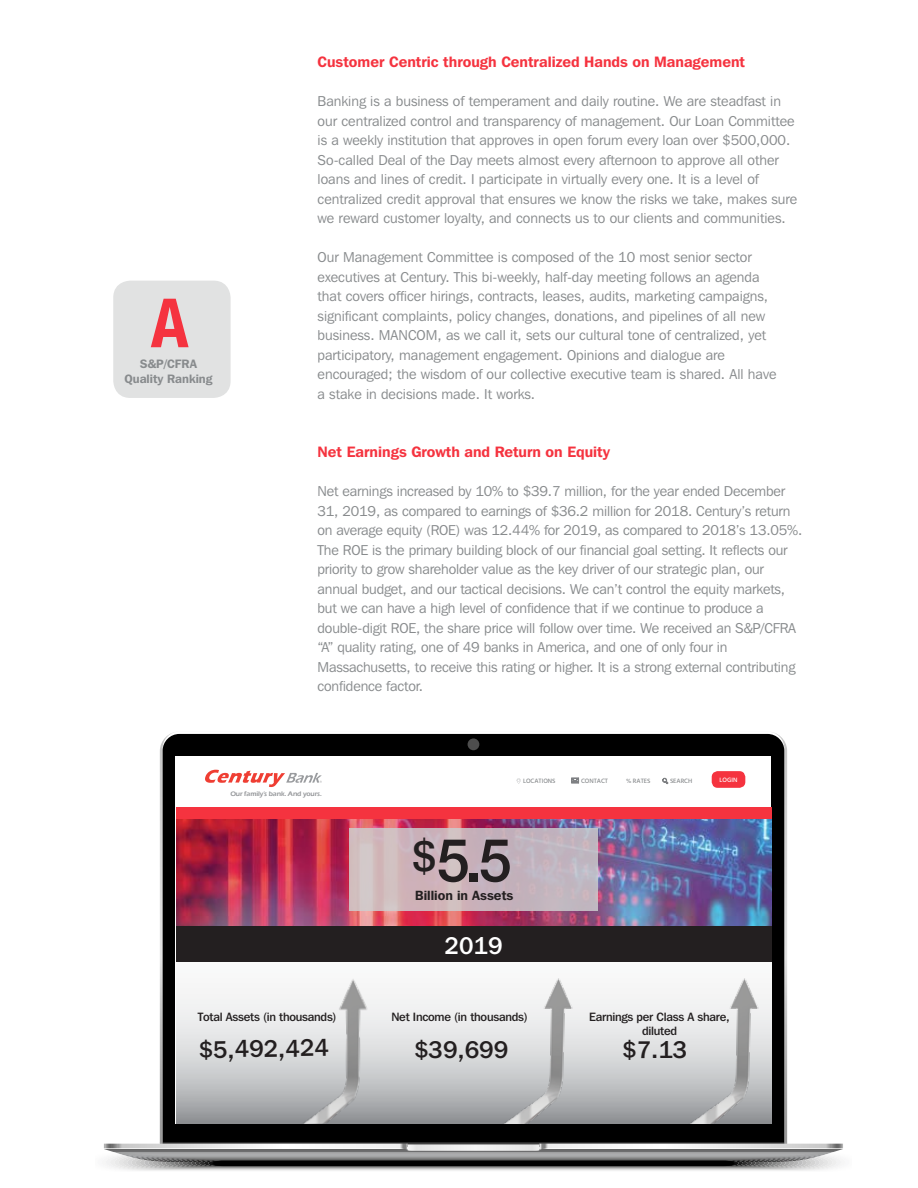
<style>
.page{position:relative;width:918px;height:1188px;background:#fff}
.page>*{position:absolute;margin:0;border:0;box-sizing:border-box;transform-origin:0 0}
.t1{font:700 condensed 67.95px "Helvetica Neue";color:#f5333f}
.t2{font:500 59.7px "Helvetica Neue";color:#231f20}
.t3{font:500 24px "Franklin Gothic IT Cby BT";color:#231f20}
.t4{font:500 24px "Franklin Gothic IT Cby BT";color:#fff}
.t5{font:600 15px "Franklin Gothic IT Cby BT";color:#f5333f}
.t6{font:14.25px/19.5px "Franklin Gothic IT Cby BT";color:#888b8d}
.t7{font:600 13.35px "Franklin Gothic IT Cby BT";color:#231f20}
.t8{font:600 12.15px/14.5px "Franklin Gothic IT Cby BT";color:#888b8d;text-align:center}
.t9{font:500 12px/14.4px "Franklin Gothic IT Cby BT";letter-spacing:-.02em;color:#231f20;text-align:center}
.t10{font:600 6.75px "Eras ITC";letter-spacing:-.01em;color:#939598}
.t11{font:500 6.45px "Hind";letter-spacing:-.01em;color:#888b8d}
.t12{font:500 6.45px "Hind";letter-spacing:-.01em;color:#fff}
.s1{font-weight:400;font-size:6.3px}
</style>
<div class="page">
<div style="left:163px;top:734px;width:621px;height:409px;background:#000"></div>
<div style="left:176px;top:756px;width:595px;height:368px;background:#fff"></div>
<svg style="left:176px;top:994px;width:595px;height:129px"></svg>
<div style="left:113px;top:281px;width:118px;height:117px;background:#e1e2e2;border-radius:17px"></div>
<div style="left:468px;top:738px;width:11px;height:12px;background:#4d4d4d;border-radius:50%"></div>
<img style="left:176px;top:819px;width:595px;height:107px">
<div style="left:176px;top:807px;width:595px;height:12px;background:#f5333f"></div>
<svg style="left:349px;top:828px;width:248px;height:82px;background:#c8b6bd"></svg>
<img style="left:295px;top:978px;width:83px;height:146px">
<img style="left:500px;top:978px;width:80px;height:145px">
<img style="left:686px;top:978px;width:80px;height:145px">
<svg style="left:205px;top:770px;width:117px;height:17px"></svg>
<svg style="left:517px;top:778px;width:4px;height:6px"></svg>
<svg style="left:572px;top:778px;width:7px;height:5px"></svg>
<svg style="left:663px;top:778px;width:5px;height:6px"></svg>
<div style="left:712px;top:771px;width:33px;height:17px;background:#f5333f;border-radius:6px"></div>
<div style="left:176px;top:926px;width:595px;height:36px;background:#231f20"></div>
<svg style="left:104px;top:1143px;width:739px;height:28px"></svg>
<p class="t1" style="left:151px;top:267px;width:39px">A</p>
<p class="t8" style="left:124px;top:356px;width:90px">S&amp;P/CFRA<br>Quality Ranking</p>
<p class="t5" style="left:318px;top:52px;width:429px">Customer Centric through Centralized Hands on Management</p>
<p class="t6" style="left:318px;top:91px;width:481px">Banking is a business of temperament and daily routine. We are steadfast in our centralized control and transparency of management. Our Loan Committee is a weekly institution that approves in open forum every loan over $500,000.<br>So-called Deal of the Day meets almost every afternoon to approve all other loans and lines of credit. I participate in virtually every one. It is a level of centralized credit approval that ensures we know the risks we take, makes sure we reward customer loyalty, and connects us to our clients and communities.</p>
<p class="t6" style="left:318px;top:247px;width:460px">Our Management Committee is composed of the 10 most senior sector executives at Century. This bi-weekly, half-day meeting follows an agenda that covers offcer hirings, contracts, leases, audits, marketing campaigns, signifcant complaints, policy changes, donations, and pipelines of all new business. MANCOM, as we call it, sets our cultural tone of centralized, yet participatory, management engagement. Opinions and dialogue are encouraged; the wisdom of our collective executive team is shared. All have a stake in decisions made. It works.</p>
<p class="t5" style="left:318px;top:442px;width:294px">Net Earnings Growth and Return on Equity</p>
<p class="t6" style="left:318px;top:481px;width:486px">Net earnings increased by 10% to $39.7 million, for the year ended December 31, 2019, as compared to earnings of $36.2 million for 2018. Century’s return on average equity (ROE) was 12.44% for 2019, as compared to 2018’s 13.05%.<br>The ROE is the primary building block of our fnancial goal setting. It refects our priority to grow shareholder value as the key driver of our strategic plan, our annual budget, and our tactical decisions. We can’t control the equity markets, but we can have a high level of confdence that if we continue to produce a double-digit ROE, the share price will follow over time. We received an S&amp;P/CFRA “A” quality rating, one of 49 banks in America, and one of only four in Massachusetts, to receive this rating or higher. It is a strong external contributing confdence factor.</p>
<p class="t10" style="left:230px;top:790px;width:93px">Our family’s bank. And yours.</p>
<p class="t11" style="left:523px;top:777px;width:34px">LOCATIONS</p>
<p class="t11" style="left:581px;top:777px;width:28px">CONTACT</p>
<p class="t11" style="left:626px;top:777px;width:26px"><span class="s1">%</span> RATES</p>
<p class="t11" style="left:670px;top:777px;width:24px">SEARCH</p>
<p class="t12" style="left:720px;top:775px;width:19px">LOGIN</p>
<p class="t2" style="left:413px;top:812px;width:100px"><sup>$</sup>5.5</p>
<p class="t7" style="left:415px;top:887px;width:100px">Billion in Assets</p>
<p class="t4" style="left:445px;top:930px;width:59px">2019</p>
<p class="t9" style="left:198px;top:1010px;width:140px">Total Assets (in thousands)</p>
<p class="t9" style="left:589px;top:1009px;width:142px">Earnings per Class A share, diluted</p>
<p class="t9" style="left:391px;top:1009px;width:138px">Net Income (in thousands)</p>
<p class="t3" style="left:198px;top:1035px;width:132px;rotate:-1deg">$5,492,424</p>
<p class="t3" style="left:414px;top:1034px;width:96px">$39,699</p>
<p class="t3" style="left:622px;top:1035px;width:67px">$7.13</p>
</div>
